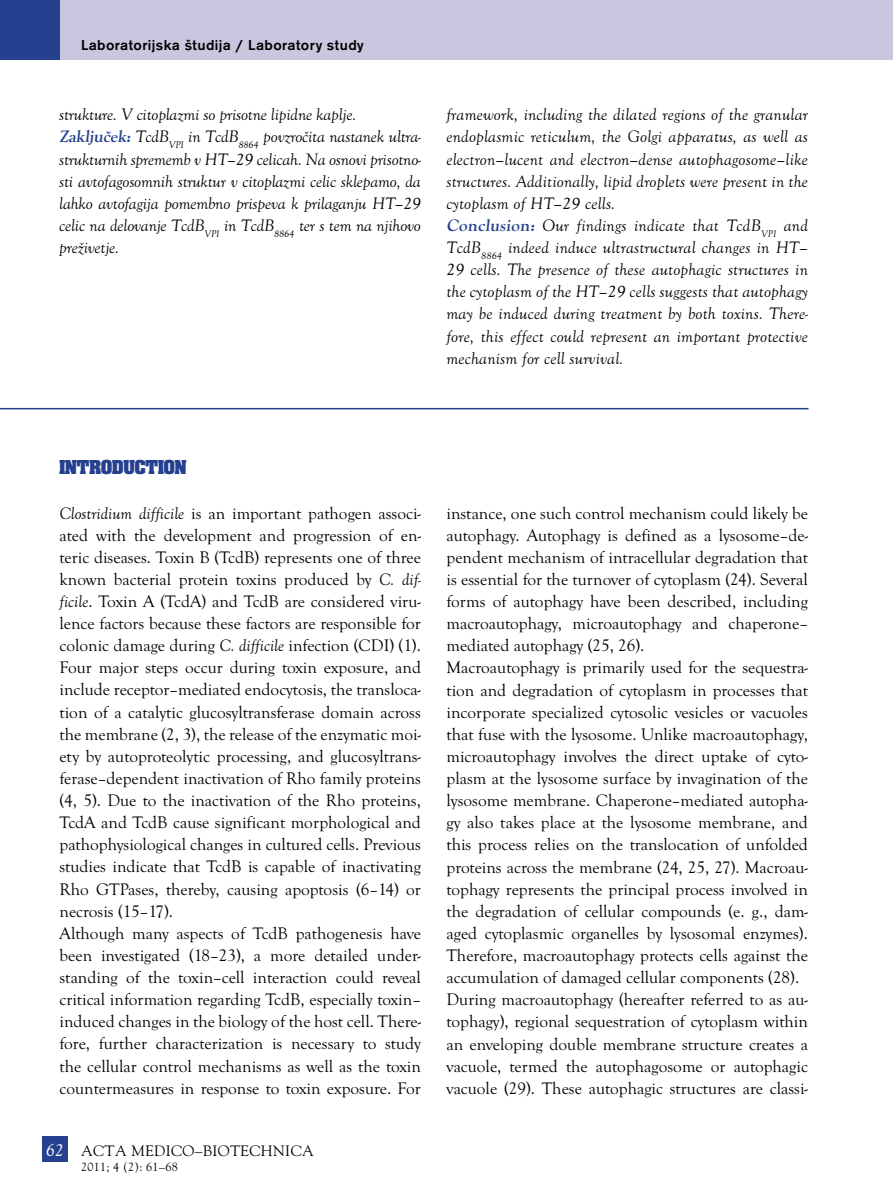
<style>
.page{position:relative;width:893px;height:1191px;background:#fff}
.page>*{position:absolute;margin:0;border:0;box-sizing:border-box;transform-origin:0 0}
.t1{font:700 21px "Aachen PCE";color:#25408f}
.t2{font:17.25px/22px "Goudy Old Sty TCE";color:#000}
.t3{font:italic 17.25px/22px "Goudy Old Sty TCE";letter-spacing:.01em;color:#000}
.t4{font:italic 17.25px/22px "Goudy Old Sty TCE";letter-spacing:-.01em;color:#000}
.t5{font:500 15px "Accius TCE";letter-spacing:.025em;color:#000}
.t6{font:15px "MM Goudy";letter-spacing:.025em;color:#000}
.t7{font:12px "MM Goudy";letter-spacing:.025em;color:#000}
.s1{font-weight:700;font-style:normal;color:#25408f}
.s2{font-style:italic}
.s3{font-family:"Goudy Old Sty TCE";font-style:italic;font-size:18px;color:#fff}
</style>
<div class="page">
<div style="left:42px;top:1135px;width:26px;height:26px;background:#25408f"></div>
<div style="left:0;top:0;width:893px;height:60px;background:#c8c7df"></div>
<div style="left:0;top:0;width:60px;height:60px;background:#25408f"></div>
<hr style="left:0;top:408px;width:808px;height:1px;background:#25408f">
<p class="t5" style="left:81px;top:36px;width:284px">Laboratorijska študija / Laboratory study</p>
<p class="t4" style="left:59px;top:104px;width:363px">strukture. V citoplazmi so prisotne lipidne kaplje.<br><span class="s1">Zaključek:</span> TcdB<sub>VPI</sub> in TcdB<sub>8864</sub> povzročita nastanek ultra&shy;strukturnih sprememb v HT–29 celicah. Na osnovi prisotno&shy;sti avtofagosomnih struktur v citoplazmi celic sklepamo, da lahko avtofagija pomembno prispeva k prilaganju HT–29 celic na delovanje TcdB<sub>VPI</sub> in TcdB<sub>8864</sub> ter s tem na njihovo preživetje.</p>
<p class="t3" style="left:446px;top:104px;width:363px">framework, including the dilated regions of the granular endoplasmic reticulum, the Golgi apparatus, as well as electron–lucent and electron–dense autophagosome–like structures. Additionally, lipid droplets were present in the cytoplasm of HT–29 cells.<br><span class="s1">Conclusion:</span> Our findings indicate that TcdB<sub>VPI</sub> and TcdB<sub>8864</sub> indeed induce ultrastructural changes in HT– 29 cells. The presence of these autophagic structures in the cytoplasm of the HT–29 cells suggests that autophagy may be induced during treatment by both toxins. There&shy;fore, this effect could represent an important protective mechanism for cell survival.</p>
<p class="t1" style="left:60px;top:457px;width:128px">INTRODUCTION</p>
<p class="t2" style="left:60px;top:502px;width:363px"><span class="s2">Clostridium difficile</span> is an important pathogen associ&shy;ated with the development and progression of en&shy;teric diseases. Toxin B (TcdB) represents one of three known bacterial protein toxins produced by <span class="s2">C. dif&shy;ficile</span>. Toxin A (TcdA) and TcdB are considered viru&shy;lence factors because these factors are responsible for colonic damage during <span class="s2">C. difficile</span> infection (CDI) (1).<br>Four major steps occur during toxin exposure, and include receptor–mediated endocytosis, the transloca&shy;tion of a catalytic glucosyltransferase domain across the membrane (2, 3), the release of the enzymatic moi&shy;ety by autoproteolytic processing, and glucosyltrans&shy;ferase–dependent inactivation of Rho family proteins (4, 5). Due to the inactivation of the Rho proteins, TcdA and TcdB cause significant morphological and pathophysiological changes in cultured cells. Previous studies indicate that TcdB is capable of inactivating Rho GTPases, thereby, causing apoptosis (6–14) or necrosis (15–17).<br>Although many aspects of TcdB pathogenesis have been investigated (18–23), a more detailed under&shy;standing of the toxin–cell interaction could reveal critical information regarding TcdB, especially toxin– induced changes in the biology of the host cell. There&shy;fore, further characterization is necessary to study the cellular control mechanisms as well as the toxin countermeasures in response to toxin exposure. For</p>
<p class="t2" style="left:446px;top:502px;width:363px">instance, one such control mechanism could likely be autophagy. Autophagy is defined as a lysosome–de&shy;pendent mechanism of intracellular degradation that is essential for the turnover of cytoplasm (24). Several forms of autophagy have been described, including macroautophagy, microautophagy and chaperone– mediated autophagy (25, 26).<br>Macroautophagy is primarily used for the sequestra&shy;tion and degradation of cytoplasm in processes that incorporate specialized cytosolic vesicles or vacuoles that fuse with the lysosome. Unlike macroautophagy, microautophagy involves the direct uptake of cyto&shy;plasm at the lysosome surface by invagination of the lysosome membrane. Chaperone–mediated autopha&shy;gy also takes place at the lysosome membrane, and this process relies on the translocation of unfolded proteins across the membrane (24, 25, 27). Macroau&shy;tophagy represents the principal process involved in the degradation of cellular compounds (e. g., dam&shy;aged cytoplasmic organelles by lysosomal enzymes).<br>Therefore, macroautophagy protects cells against the accumulation of damaged cellular components (28).<br>During macroautophagy (hereafter referred to as au&shy;tophagy), regional sequestration of cytoplasm within an enveloping double membrane structure creates a vacuole, termed the autophagosome or autophagic vacuole (29). These autophagic structures are classi-</p>
<p class="t6" style="left:46px;top:1141px;width:269px"><span class="s3">62</span> ACTA MEDICO–BIOTECHNICA</p>
<p class="t7" style="left:81px;top:1159px;width:98px">2011; 4 (2): 61–68</p>
</div>
